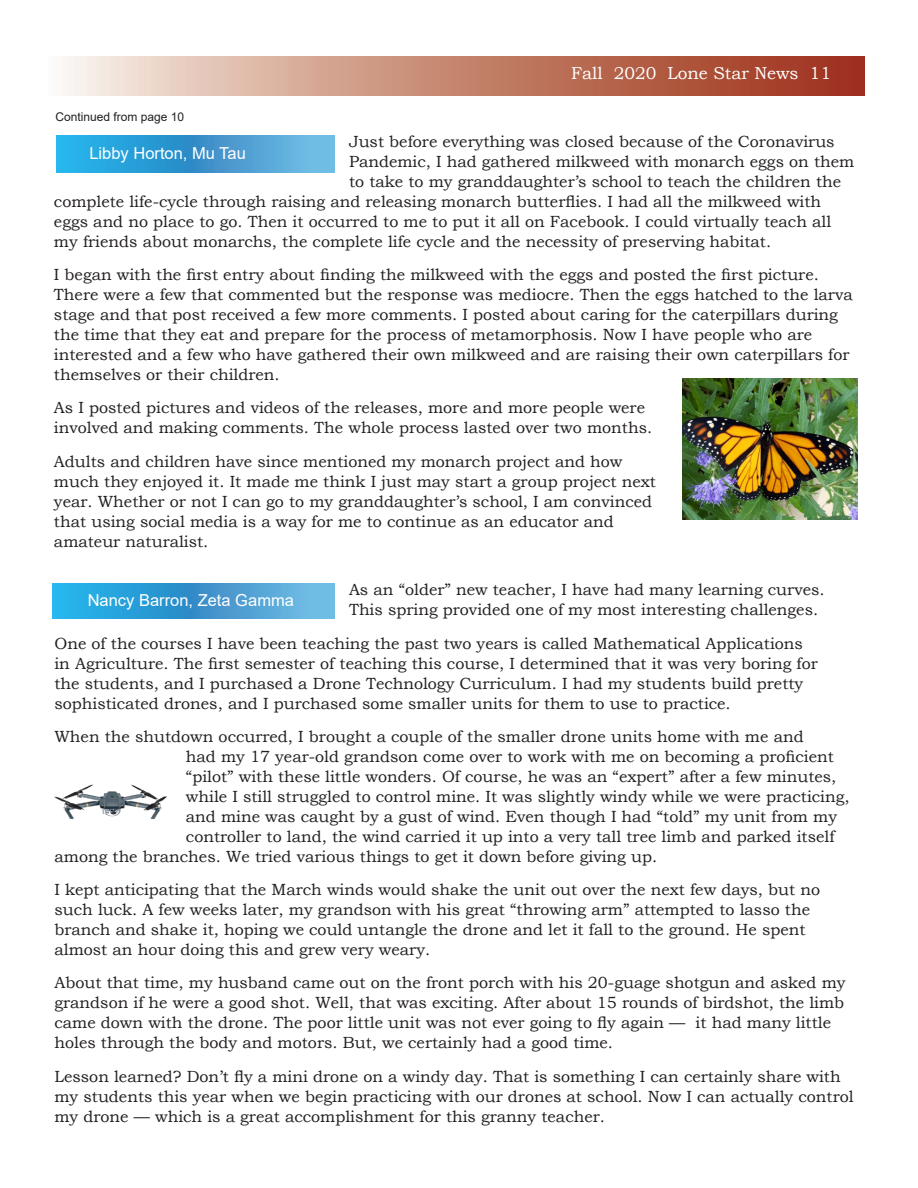
<style>
.page{position:relative;width:918px;height:1188px;background:#fff}
.page>*{position:absolute;margin:0;border:0;box-sizing:border-box;transform-origin:0 0}
.t1{font:17.25px "Bookman Old Style";color:#fff}
.Byline{font:16.5px "Arial";color:#fff}
.t2{font:16.2px/20px "Bookman Old Style";color:#231f20}
.Byline-2{font:12px "Arial";color:#231f20}
</style>
<div class="page">
<svg style="left:64px;top:56px;width:800px;height:40px;background:#c78976"></svg>
<img style="left:682px;top:379px;width:176px;height:140px">
<svg style="left:56px;top:136px;width:278px;height:37px;background:#3fa4d9"></svg>
<svg style="left:53px;top:584px;width:281px;height:35px;background:#40a4d9"></svg>
<img style="left:54px;top:784px;width:113px;height:35px">
<p class="Byline-2" style="left:55px;top:108px;width:130px">Continued from page 10</p>
<p class="t1" style="left:571px;top:62px;width:261px">Fall 2020 Lone Star News 11</p>
<p class="t2" style="left:349px;top:132px;width:487px">Just before everything was closed because of the Coronavirus</p>
<p class="t2" style="left:349px;top:152px;width:507px">Pandemic, I had gathered milkweed with monarch eggs on them</p>
<p class="t2" style="left:349px;top:172px;width:494px">to take to my granddaughter’s school to teach the children the</p>
<p class="t2" style="left:54px;top:191px;width:769px">complete life-cycle through raising and releasing monarch butterflies. I had all the milkweed with</p>
<p class="t2" style="left:54px;top:211px;width:779px">eggs and no place to go. Then it occurred to me to put it all on Facebook. I could virtually teach all</p>
<p class="t2" style="left:54px;top:231px;width:719px">my friends about monarchs, the complete life cycle and the necessity of preserving habitat.</p>
<p class="t2" style="left:54px;top:265px;width:800px">I began with the first entry about finding the milkweed with the eggs and posted the first picture.<br>There were a few that commented but the response was mediocre. Then the eggs hatched to the larva stage and that post received a few more comments. I posted about caring for the caterpillars during the time that they eat and prepare for the process of metamorphosis. Now I have people who are interested and a few who have gathered their own milkweed and are raising their own caterpillars for themselves or their children.</p>
<p class="t2" style="left:54px;top:398px;width:600px">As I posted pictures and videos of the releases, more and more people were involved and making comments. The whole process lasted over two months.</p>
<p class="t2" style="left:54px;top:451px;width:604px">Adults and children have since mentioned my monarch project and how much they enjoyed it. It made me think I just may start a group project next year. Whether or not I can go to my granddaughter’s school, I am convinced that using social media is a way for me to continue as an educator and amateur naturalist.</p>
<p class="Byline" style="left:89px;top:142px;width:158px">Libby Horton, Mu Tau</p>
<p class="t2" style="left:349px;top:580px;width:477px">As an “older” new teacher, I have had many learning curves.<br>This spring provided one of my most interesting challenges.</p>
<p class="t2" style="left:54px;top:633px;width:765px">One of the courses I have been teaching the past two years is called Mathematical Applications in Agriculture. The first semester of teaching this course, I determined that it was very boring for the students, and I purchased a Drone Technology Curriculum. I had my students build pretty sophisticated drones, and I purchased some smaller units for them to use to practice.</p>
<p class="t2" style="left:54px;top:727px;width:751px">When the shutdown occurred, I brought a couple of the smaller drone units home with me and</p>
<p class="t2" style="left:186px;top:746px;width:649px">had my 17 year-old grandson come over to work with me on becoming a proficient</p>
<p class="t2" style="left:186px;top:766px;width:652px">“pilot” with these little wonders. Of course, he was an “expert” after a few minutes,</p>
<p class="t2" style="left:186px;top:786px;width:665px">while I still struggled to control mine. It was slightly windy while we were practicing,</p>
<p class="t2" style="left:186px;top:806px;width:653px">and mine was caught by a gust of wind. Even though I had “told” my unit from my</p>
<p class="t2" style="left:186px;top:826px;width:650px">controller to land, the wind carried it up into a very tall tree limb and parked itself</p>
<p class="t2" style="left:54px;top:846px;width:604px">among the branches. We tried various things to get it down before giving up.</p>
<p class="t2" style="left:54px;top:880px;width:767px">I kept anticipating that the March winds would shake the unit out over the next few days, but no such luck. A few weeks later, my grandson with his great “throwing arm” attempted to lasso the branch and shake it, hoping we could untangle the drone and let it fall to the ground. He spent almost an hour doing this and grew very weary.</p>
<p class="t2" style="left:54px;top:973px;width:793px">About that time, my husband came out on the front porch with his 20-guage shotgun and asked my grandson if he were a good shot. Well, that was exciting. After about 15 rounds of birdshot, the limb came down with the drone. The poor little unit was not ever going to fly again — it had many little holes through the body and motors. But, we certainly had a good time.</p>
<p class="t2" style="left:54px;top:1066px;width:801px">Lesson learned? Don’t fly a mini drone on a windy day. That is something I can certainly share with my students this year when we begin practicing with our drones at school. Now I can actually control my drone — which is a great accomplishment for this granny teacher.</p>
<p class="Byline" style="left:88px;top:589px;width:208px">Nancy Barron, Zeta Gamma</p>
</div>
